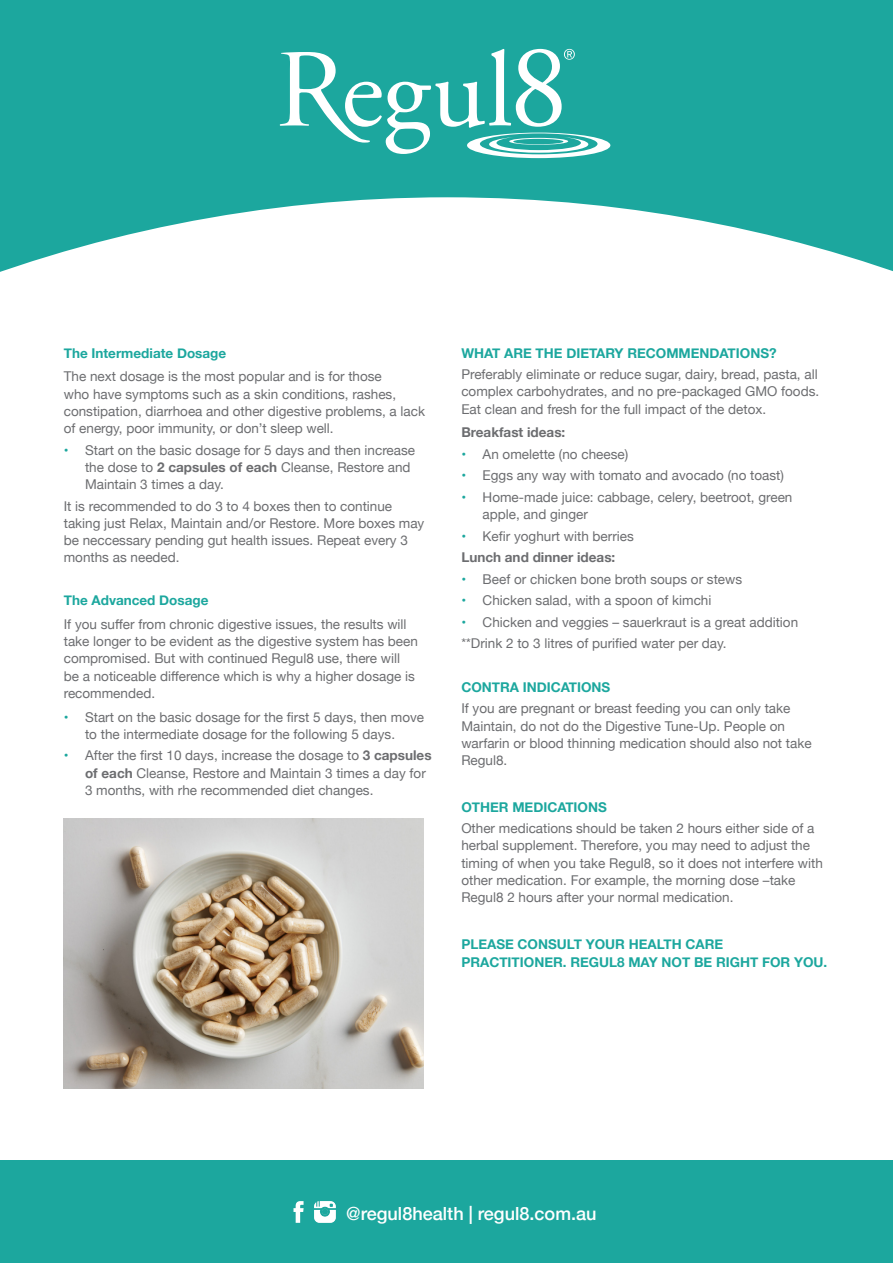
<style>
.page{position:relative;width:893px;height:1263px;background:#1ca79e}
.page>*{position:absolute;margin:0;border:0;box-sizing:border-box;transform-origin:0 0}
.t1{font:500 18.15px "Helvetica Neue";color:#fff}
.body_copy{font:13.5px/17.2px "Helvetica Neue";color:#6c6d70}
.bullet_point{font:13.5px/17.2px "Helvetica Neue";color:#6c6d70}
.heading_2{font:700 13.5px "Helvetica Neue";color:#1ca79e}
.body_copy-2{font:700 13.5px/17.2px "Helvetica Neue";color:#1ca79e}
.heading_3{font:700 13.5px "Helvetica Neue";color:#1ca79e}
.body_copy-3{font:700 13.5px "Helvetica Neue";color:#6c6d70}
.s1{color:#1ca79e}
.s2{font-weight:700}
</style>
<div class="page">
<div style="left:0;top:197px;width:893px;height:963px;background:#fff"></div>
<svg style="left:280px;top:49px;width:330px;height:109px"></svg>
<svg style="left:314px;top:1201px;width:22px;height:22px"></svg>
<svg style="left:293px;top:1201px;width:11px;height:22px"></svg>
<img style="left:64px;top:819px;width:359px;height:270px">
<p class="heading_3" style="left:64px;top:342px;width:164px">The Intermediate Dosage</p>
<p class="bullet_point" style="left:64px;top:369px;width:363px">The next dosage is the most popular and is for those<br>who have symptoms such as a skin conditions, rashes, constipation, diarrhoea and other digestive problems, a lack of energy, poor immunity, or don’t sleep well.</p>
<p class="body_copy" style="left:85px;top:442px;width:332px;text-indent:-21px"><span class="s1">•</span> Start on the basic dosage for 5 days and then increase the dose to <span class="s2">2 capsules of each</span> Cleanse, Restore and<br>Maintain 3 times a day.</p>
<p class="bullet_point" style="left:64px;top:498px;width:362px">It is recommended to do 3 to 4 boxes then to continue taking just Relax, Maintain and/or Restore. More boxes may be neccessary pending gut health issues. Repeat every 3 months as needed.</p>
<p class="heading_3" style="left:64px;top:590px;width:146px">The Advanced Dosage</p>
<p class="body_copy" style="left:64px;top:616px;width:356px">If you suffer from chronic digestive issues, the results will take longer to be evident as the digestive system has been compromised. But with continued Regul8 use, there will be a noticeable difference which is why a higher dosage is recommended.</p>
<p class="body_copy" style="left:64px;top:709px;width:362px;text-align:center"><span class="s1">•</span> Start on the basic dosage for the first 5 days, then move to the intermediate dosage for the following 5 days.</p>
<p class="body_copy" style="left:85px;top:748px;width:348px;text-indent:-21px"><span class="s1">•</span> After the first 10 days, increase the dosage to <span class="s2">3 capsules of each</span> Cleanse, Restore and Maintain 3 times a day for<br>3 months, with rhe recommended diet changes.</p>
<p class="heading_2" style="left:461px;top:342px;width:317px">WHAT ARE THE DIETARY RECOMMENDATIONS?</p>
<p class="body_copy" style="left:461px;top:367px;width:359px;text-align:justify">Preferably eliminate or reduce sugar, dairy, bread, pasta, all complex carbohydrates, and no pre-packaged GMO foods.<br>Eat clean and fresh for the full impact of the detox.</p>
<p class="body_copy-3" style="left:461px;top:422px;width:105px">Breakfast ideas:</p>
<p class="body_copy" style="left:461px;top:446px;width:168px"><span class="s1">•</span> An omelette (no cheese)</p>
<p class="body_copy" style="left:461px;top:468px;width:324px"><span class="s1">•</span> Eggs any way with tomato and avocado (no toast)</p>
<p class="body_copy" style="left:483px;top:489px;width:311px;text-indent:-21px"><span class="s1">•</span> Home-made juice: cabbage, celery, beetroot, green apple, and ginger</p>
<p class="body_copy" style="left:461px;top:528px;width:174px"><span class="s1">•</span> Kefir yoghurt with berries</p>
<p class="body_copy-3" style="left:461px;top:547px;width:156px">Lunch and dinner ideas:</p>
<p class="body_copy" style="left:461px;top:571px;width:282px"><span class="s1">•</span> Beef or chicken bone broth soups or stews</p>
<p class="body_copy" style="left:461px;top:592px;width:252px"><span class="s1">•</span> Chicken salad, with a spoon of kimchi</p>
<p class="body_copy" style="left:461px;top:614px;width:338px"><span class="s1">•</span> Chicken and veggies – sauerkraut is a great addition</p>
<p class="body_copy" style="left:461px;top:635px;width:267px">**Drink 2 to 3 litres of purified water per day.</p>
<p class="heading_2" style="left:461px;top:676px;width:150px">CONTRA INDICATIONS</p>
<p class="body_copy" style="left:461px;top:701px;width:352px">If you are pregnant or breast feeding you can only take Maintain, do not do the Digestive Tune-Up. People on warfarin or blood thinning medication should also not take Regul8.</p>
<p class="heading_2" style="left:461px;top:796px;width:147px">OTHER MEDICATIONS</p>
<p class="body_copy" style="left:461px;top:820px;width:363px">Other medications should be taken 2 hours either side of a herbal supplement. Therefore, you may need to adjust the timing of when you take Regul8, so it does not interfere with other medication. For example, the morning dose –take Regul8 2 hours after your normal medication.</p>
<p class="body_copy-2" style="left:461px;top:936px;width:367px">PLEASE CONSULT YOUR HEALTH CARE<br>PRACTITIONER. REGUL8 MAY NOT BE RIGHT FOR YOU.</p>
<p class="t1" style="left:346px;top:1199px;width:252px">@regul8health | regul8.com.au</p>
</div>
